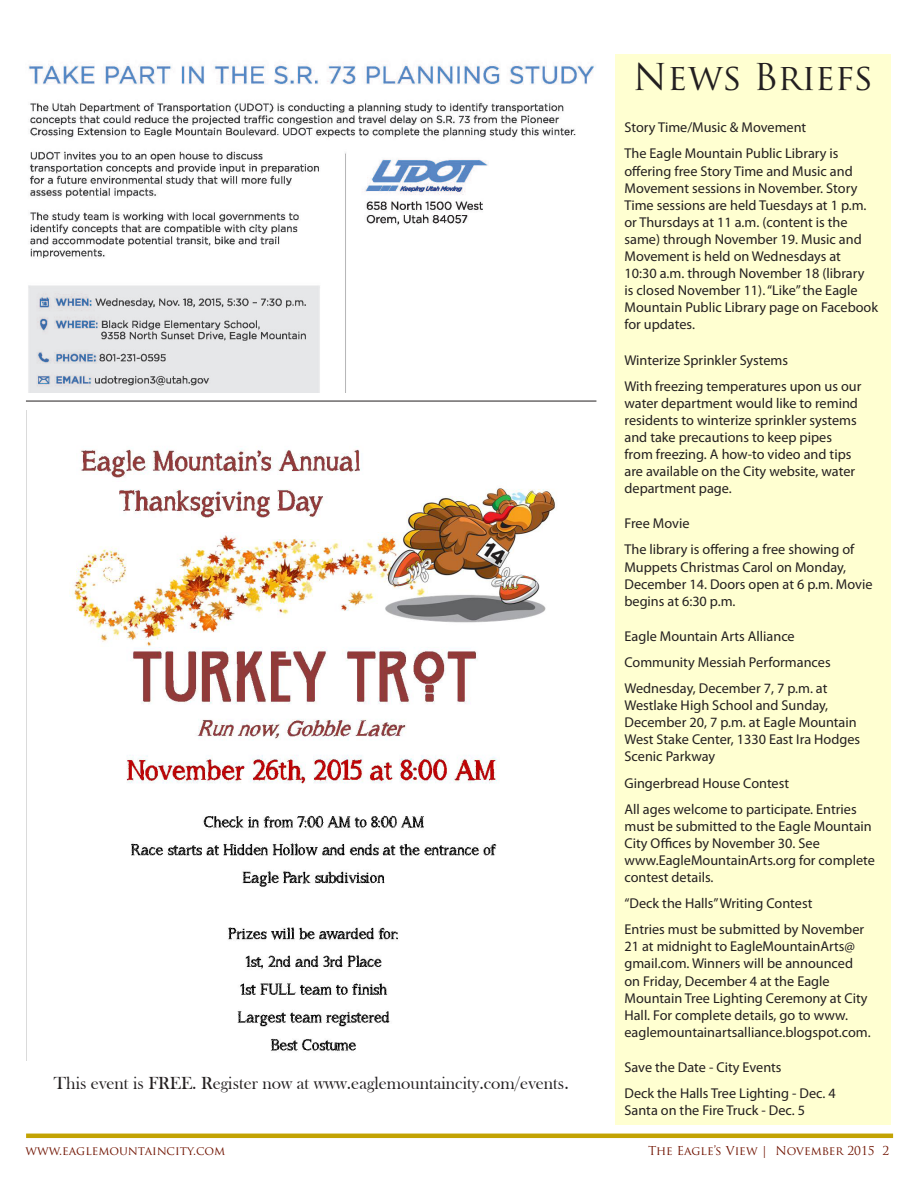
<style>
.page{position:relative;width:918px;height:1188px;background:#fff}
.page>*{position:absolute;margin:0;border:0;box-sizing:border-box;transform-origin:0 0}
.t1{font:36px "Trajan Pro";color:#231f20}
.t2{font:18px "Bask Old Face";color:#231f20}
.t3{font:14.25px/17.1px "Myriad Pro";color:#231f20}
.t4{font:12px "Trajan Pro";color:#701301}
</style>
<div class="page">
<hr style="left:26px;top:1134px;width:867px;height:4px;background:#c3a303">
<div style="left:615px;top:54px;width:276px;height:1071px;background:#ffffd1"></div>
<hr style="left:26px;top:401px;width:570px;height:1px;background:#231f20">
<img style="left:28px;top:61px;width:566px;height:332px">
<img style="left:26px;top:410px;width:529px;height:651px">
<p class="t2" style="left:54px;top:1073px;width:516px">This event is FREE. Register now at www.eaglemountaincity.com/events.</p>
<p class="t1" style="left:633px;top:54px;width:241px">News Briefs</p>
<p class="t3" style="left:624px;top:114px;width:216px;line-height:26.1px">Story Time/Music &amp; Movement<br>The Eagle Mountain Public Library is</p>
<p class="t3" style="left:624px;top:162px;width:255px">offering free Story Time and Music and Movement sessions in November. Story Time sessions are held Tuesdays at 1 p.m. or Thursdays at 11 a.m. (content is the same) through November 19. Music and Movement is held on Wednesdays at<br>10:30 a.m. through November 18 (library<br>is closed November 11). “Like” the Eagle Mountain Public Library page on Facebook for updates.</p>
<p class="t3" style="left:624px;top:346px;width:238px;line-height:26.1px">Winterize Sprinkler Systems<br>With freezing temperatures upon us our</p>
<p class="t3" style="left:624px;top:394px;width:235px">water department would like to remind residents to winterize sprinkler systems and take precautions to keep pipes from freezing. A how-to video and tips are available on the City website, water department page.</p>
<p class="t3" style="left:624px;top:510px;width:231px;line-height:26.1px">Free Movie<br>The library is offering a free showing of</p>
<p class="t3" style="left:624px;top:558px;width:250px">Muppets Christmas Carol on Monday,<br>December 14. Doors open at 6 p.m. Movie begins at 6:30 p.m.</p>
<p class="t3" style="left:624px;top:623px;width:208px;line-height:26.1px">Eagle Mountain Arts Alliance<br>Community Messiah Performances<br>Wednesday, December 7, 7 p.m. at</p>
<p class="t3" style="left:624px;top:697px;width:237px">Westlake High School and Sunday,<br>December 20, 7 p.m. at Eagle Mountain<br>West Stake Center, 1330 East Ira Hodges<br>Scenic Parkway</p>
<p class="t3" style="left:624px;top:769px;width:234px;line-height:26.1px">Gingerbread House Contest<br>All ages welcome to participate. Entries</p>
<p class="t3" style="left:624px;top:817px;width:252px">must be submitted to the Eagle Mountain<br>City Offices by November 30. See www.EagleMountainArts.org for complete contest details.</p>
<p class="t3" style="left:624px;top:890px;width:241px;line-height:26.1px">“Deck the Halls” Writing Contest<br>Entries must be submitted by November</p>
<p class="t3" style="left:624px;top:938px;width:248px">21 at midnight to EagleMountainArts@ gmail.com. Winners will be announced on Friday, December 4 at the Eagle Mountain Tree Lighting Ceremony at City Hall. For complete details, go to www. eaglemountainartsalliance.blogspot.com.</p>
<p class="t3" style="left:624px;top:1054px;width:213px;line-height:26.1px">Save the Date - City Events<br>Deck the Halls Tree Lighting - Dec. 4</p>
<p class="t3" style="left:624px;top:1102px;width:182px">Santa on the Fire Truck - Dec. 5</p>
<p class="t4" style="left:26px;top:1143px;width:201px">www.eaglemountaincity.com</p>
<p class="t4" style="left:648px;top:1143px;width:243px">The Eagle’s View | November 2015 2</p>
</div>
